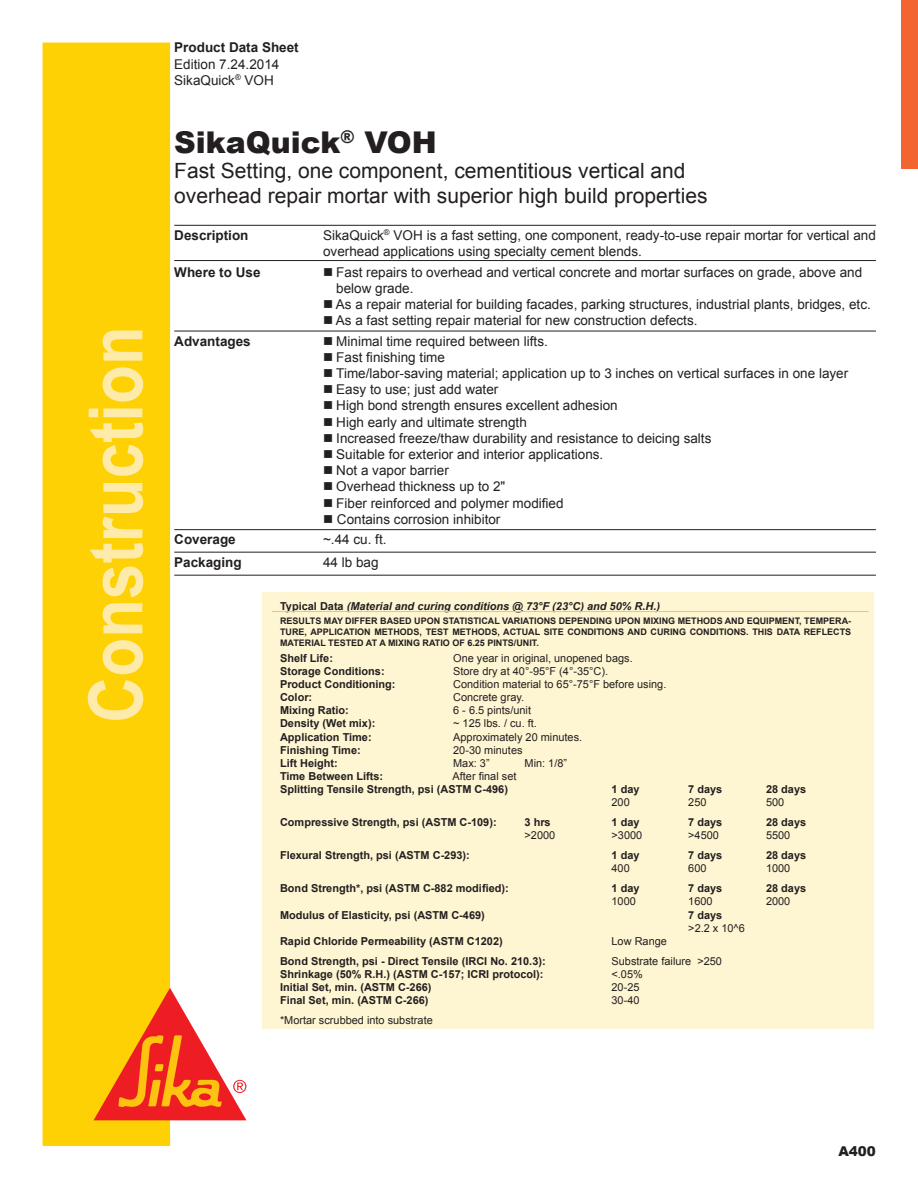
<style>
.page{position:relative;width:918px;height:1188px;background:#fff}
.page>*{position:absolute;margin:0;border:0;box-sizing:border-box;transform-origin:0 0}
.t1{font:700 75px "Arial";color:#ffeba9;scale:.85 1}
.Product{font:900 30px "Arial";color:#231f20}
.Description{font:21px "Arial";color:#231f20}
.Body_text{font:13.5px/16.2px "Arial";color:#231f20}
.Body_text-2{font:700 13.5px "Arial";color:#231f20}
.Body_text-3{font:900 13.5px "Arial";color:#231f20}
.Body_text-4{font:700 10.95px "Arial";color:#231f20}
.Body_text-5{font:10.95px "Arial";color:#231f20}
.Body_text-6{font:italic 700 10.95px "Arial";color:#231f20}
.t2{font:700 9px/10.8px "Arial";color:#231f20;text-align:justify}
.s1{font-style:normal}
</style>
<div class="page">
<div style="left:43px;top:43px;width:127px;height:1103px;background:#fed105"></div>
<svg style="left:94px;top:988px;width:152px;height:132px"></svg>
<div style="left:262px;top:592px;width:612px;height:437px;background:#fef5d2"></div>
<hr style="left:272px;top:611px;width:597px;height:1px;background:#fed105">
<hr style="left:174px;top:331px;width:702px;height:1px;background:#231f20">
<hr style="left:174px;top:529px;width:702px;height:1px;background:#231f20">
<hr style="left:174px;top:575px;width:702px;height:1px;background:#231f20">
<hr style="left:174px;top:260px;width:702px;height:1px;background:#231f20">
<hr style="left:174px;top:225px;width:702px;height:1px;background:#231f20">
<hr style="left:174px;top:552px;width:702px;height:1px;background:#231f20">
<div style="left:901px;top:0;width:17px;height:169px;background:#f26430"></div>
<h1 class="t1" style="left:66px;top:723px;width:468px;rotate:-90deg">Construction</h1>
<p class="Body_text-2" style="left:174px;top:39px;width:126px">Product Data Sheet</p>
<p class="Body_text" style="left:174px;top:56px;width:107px">Edition 7.24.2014</p>
<p class="Body_text" style="left:174px;top:72px;width:101px">SikaQuick<sup>®</sup> VOH</p>
<p class="Product" style="left:174px;top:120px;width:264px">SikaQuick<sup>®</sup> VOH</p>
<p class="Description" style="left:174px;top:157px;width:513px">Fast Setting, one component, cementitious vertical and</p>
<p class="Description" style="left:174px;top:182px;width:535px">overhead repair mortar with superior high build properties</p>
<p class="Body_text-2" style="left:174px;top:226px;width:76px">Description</p>
<p class="Body_text" style="left:323px;top:227px;width:554px">SikaQuick<sup>®</sup> VOH is a fast setting, one component, ready-to-use repair mortar for vertical and overhead applications using specialty cement blends.</p>
<p class="Body_text-2" style="left:174px;top:263px;width:88px">Where to Use</p>
<p class="Body_text" style="left:336px;top:264px;width:527px;text-indent:-13px">■ Fast repairs to overhead and vertical concrete and mortar surfaces on grade, above and below grade.</p>
<p class="Body_text" style="left:323px;top:296px;width:549px">■ As a repair material for building facades, parking structures, industrial plants, bridges, etc.</p>
<p class="Body_text" style="left:323px;top:312px;width:376px">■ As a fast setting repair material for new construction defects.</p>
<p class="Body_text-2" style="left:174px;top:332px;width:78px">Advantages</p>
<p class="Body_text" style="left:323px;top:333px;width:226px">■ Minimal time required between lifts.</p>
<p class="Body_text" style="left:323px;top:349px;width:123px">■ Fast finishing time</p>
<p class="Body_text" style="left:323px;top:365px;width:527px">■ Time/labor-saving material; application up to 3 inches on vertical surfaces in one layer</p>
<p class="Body_text" style="left:323px;top:382px;width:177px">■ Easy to use; just add water</p>
<p class="Body_text" style="left:323px;top:398px;width:296px">■ High bond strength ensures excellent adhesion</p>
<p class="Body_text" style="left:323px;top:414px;width:205px">■ High early and ultimate strength</p>
<p class="Body_text" style="left:323px;top:430px;width:390px">■ Increased freeze/thaw durability and resistance to deicing salts</p>
<p class="Body_text" style="left:323px;top:446px;width:282px">■ Suitable for exterior and interior applications.</p>
<p class="Body_text" style="left:323px;top:463px;width:127px">■ Not a vapor barrier</p>
<p class="Body_text" style="left:323px;top:479px;width:184px">■ Overhead thickness up to 2"</p>
<p class="Body_text" style="left:323px;top:495px;width:242px">■ Fiber reinforced and polymer modified</p>
<p class="Body_text" style="left:323px;top:511px;width:179px">■ Contains corrosion inhibitor</p>
<p class="Body_text-2" style="left:174px;top:531px;width:63px">Coverage</p>
<p class="Body_text" style="left:323px;top:532px;width:65px">~.44 cu. ft.</p>
<p class="Body_text-2" style="left:174px;top:554px;width:69px">Packaging</p>
<p class="Body_text" style="left:323px;top:555px;width:57px">44 lb bag</p>
<p class="Body_text-6" style="left:280px;top:599px;width:382px"><span class="s1">Typical Data</span> (Material and curing conditions @ 73°F (23°C) and 50% R.H.)</p>
<p class="t2" style="left:280px;top:616px;width:573px">RESULTS MAY DIFFER BASED UPON STATISTICAL VARIATIONS DEPENDING UPON MIXING METHODS AND EQUIPMENT, TEMPERA-TURE, APPLICATION METHODS, TEST METHODS, ACTUAL SITE CONDITIONS AND CURING CONDITIONS. THIS DATA REFLECTS MATERIAL TESTED AT A MIXING RATIO OF 6.25 PINTS/UNIT.</p>
<p class="Body_text-4" style="left:280px;top:651px;width:54px">Shelf Life:</p>
<p class="Body_text-5" style="left:453px;top:651px;width:181px">One year in original, unopened bags.</p>
<p class="Body_text-4" style="left:280px;top:664px;width:106px">Storage Conditions:</p>
<p class="Body_text-5" style="left:453px;top:664px;width:157px">Store dry at 40°-95°F (4°-35°C).</p>
<p class="Body_text-4" style="left:280px;top:677px;width:117px">Product Conditioning:</p>
<p class="Body_text-5" style="left:453px;top:677px;width:215px">Condition material to 65°-75°F before using.</p>
<p class="Body_text-4" style="left:280px;top:690px;width:34px">Color:</p>
<p class="Body_text-5" style="left:453px;top:690px;width:72px">Concrete gray.</p>
<p class="Body_text-4" style="left:280px;top:703px;width:70px">Mixing Ratio:</p>
<p class="Body_text-5" style="left:453px;top:703px;width:79px">6 - 6.5 pints/unit</p>
<p class="Body_text-4" style="left:280px;top:716px;width:97px">Density (Wet mix):</p>
<p class="Body_text-5" style="left:453px;top:716px;width:85px">~ 125 lbs. / cu. ft.</p>
<p class="Body_text-4" style="left:280px;top:729px;width:93px">Application Time:</p>
<p class="Body_text-5" style="left:453px;top:730px;width:131px">Approximately 20 minutes.</p>
<p class="Body_text-4" style="left:280px;top:743px;width:82px">Finishing Time:</p>
<p class="Body_text-5" style="left:453px;top:743px;width:71px">20-30 minutes</p>
<p class="Body_text-4" style="left:280px;top:756px;width:59px">Lift Height:</p>
<p class="Body_text-5" style="left:453px;top:756px;width:38px">Max: 3”</p>
<p class="Body_text-5" style="left:525px;top:756px;width:44px">Min: 1/8”</p>
<p class="Body_text-4" style="left:280px;top:769px;width:105px">Time Between Lifts:</p>
<p class="Body_text-5" style="left:453px;top:769px;width:65px">After final set</p>
<p class="Body_text-4" style="left:280px;top:782px;width:229px">Splitting Tensile Strength, psi (ASTM C-496)</p>
<p class="Body_text-4" style="left:612px;top:782px;width:29px">1 day</p>
<p class="Body_text-4" style="left:688px;top:782px;width:36px">7 days</p>
<p class="Body_text-4" style="left:766px;top:782px;width:42px">28 days</p>
<p class="Body_text-5" style="left:612px;top:795px;width:20px">200</p>
<p class="Body_text-5" style="left:688px;top:795px;width:20px">250</p>
<p class="Body_text-5" style="left:766px;top:795px;width:20px">500</p>
<p class="Body_text-4" style="left:280px;top:815px;width:218px">Compressive Strength, psi (ASTM C-109):</p>
<p class="Body_text-4" style="left:525px;top:815px;width:28px">3 hrs</p>
<p class="Body_text-4" style="left:612px;top:815px;width:29px">1 day</p>
<p class="Body_text-4" style="left:688px;top:815px;width:36px">7 days</p>
<p class="Body_text-4" style="left:766px;top:815px;width:42px">28 days</p>
<p class="Body_text-5" style="left:525px;top:828px;width:32px">&gt;2000</p>
<p class="Body_text-5" style="left:612px;top:828px;width:32px">&gt;3000</p>
<p class="Body_text-5" style="left:688px;top:828px;width:32px">&gt;4500</p>
<p class="Body_text-5" style="left:766px;top:828px;width:26px">5500</p>
<p class="Body_text-4" style="left:280px;top:848px;width:191px">Flexural Strength, psi (ASTM C-293):</p>
<p class="Body_text-4" style="left:612px;top:848px;width:29px">1 day</p>
<p class="Body_text-4" style="left:688px;top:848px;width:36px">7 days</p>
<p class="Body_text-4" style="left:766px;top:848px;width:42px">28 days</p>
<p class="Body_text-5" style="left:612px;top:861px;width:20px">400</p>
<p class="Body_text-5" style="left:688px;top:861px;width:20px">600</p>
<p class="Body_text-5" style="left:766px;top:861px;width:26px">1000</p>
<p class="Body_text-4" style="left:280px;top:881px;width:230px">Bond Strength*, psi (ASTM C-882 modified):</p>
<p class="Body_text-4" style="left:612px;top:881px;width:29px">1 day</p>
<p class="Body_text-4" style="left:688px;top:881px;width:36px">7 days</p>
<p class="Body_text-4" style="left:766px;top:881px;width:42px">28 days</p>
<p class="Body_text-5" style="left:612px;top:894px;width:26px">1000</p>
<p class="Body_text-5" style="left:688px;top:894px;width:26px">1600</p>
<p class="Body_text-5" style="left:766px;top:894px;width:26px">2000</p>
<p class="Body_text-4" style="left:280px;top:907px;width:206px">Modulus of Elasticity, psi (ASTM C-469)</p>
<p class="Body_text-4" style="left:688px;top:907px;width:36px">7 days</p>
<p class="Body_text-5" style="left:688px;top:921px;width:58px">&gt;2.2 x 10^6</p>
<p class="Body_text-4" style="left:280px;top:934px;width:224px">Rapid Chloride Permeability (ASTM C1202)</p>
<p class="Body_text-5" style="left:612px;top:934px;width:57px">Low Range</p>
<p class="Body_text-4" style="left:280px;top:954px;width:267px">Bond Strength, psi - Direct Tensile (IRCI No. 210.3):</p>
<p class="Body_text-5" style="left:612px;top:954px;width:112px">Substrate failure &gt;250</p>
<p class="Body_text-4" style="left:280px;top:967px;width:265px">Shrinkage (50% R.H.) (ASTM C-157; ICRI protocol):</p>
<p class="Body_text-5" style="left:612px;top:967px;width:33px">&lt;.05%</p>
<p class="Body_text-4" style="left:280px;top:980px;width:153px">Initial Set, min. (ASTM C-266)</p>
<p class="Body_text-5" style="left:612px;top:980px;width:29px">20-25</p>
<p class="Body_text-4" style="left:280px;top:993px;width:150px">Final Set, min. (ASTM C-266)</p>
<p class="Body_text-5" style="left:612px;top:993px;width:29px">30-40</p>
<p class="Body_text-5" style="left:280px;top:1013px;width:154px">*Mortar scrubbed into substrate</p>
<p class="Body_text-3" style="left:838px;top:1141px;width:39px">A400</p>
</div>
